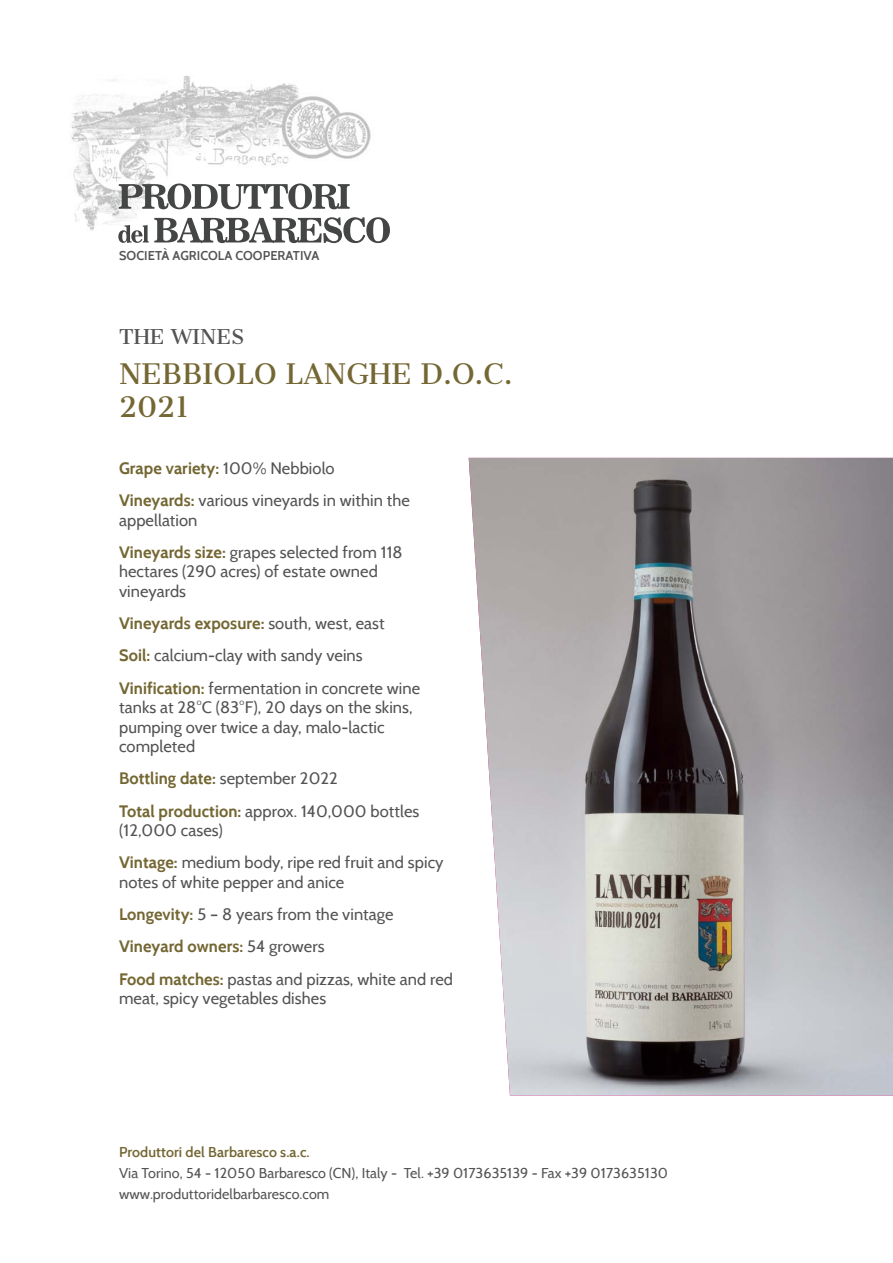
<style>
.page{position:relative;width:893px;height:1263px;background:#fff}
.page>*{position:absolute;margin:0;border:0;box-sizing:border-box;transform-origin:0 0}
.t1{font:27px/32.4px "Cantata One";color:#746733}
.t2{font:19.5px "Cantata One";color:#535353}
.t3{font:16.5px/32.2px "Cabin";letter-spacing:.005em;color:#535353}
.t4{font:14.25px/21px "Cabin";letter-spacing:.005em;color:#535353}
.t5{font:600 14.25px "Cabin";letter-spacing:.005em;color:#746733}
.t6{font:600 12.75px "Cabin";letter-spacing:.005em;color:#535353}
.s1{font-weight:700;color:#746733}
</style>
<div class="page">
<img style="left:71px;top:75px;width:308px;height:169px">
<svg style="left:118px;top:184px;width:272px;height:59px"></svg>
<img style="left:469px;top:458px;width:424px;height:637px">
<p class="t6" style="left:119px;top:248px;width:127px">SOCietà agrico la coo</p>
<p class="t6" style="left:263px;top:248px;width:58px">perativa</p>
<p class="t2" style="left:119px;top:325px;width:127px">THE WINES</p>
<h1 class="t1" style="left:119px;top:358px;width:395px">NEBBIOLO LANGHE D.O.C.<br>2021</h1>
<p class="t3" style="left:119px;top:452px;width:292px"><span class="s1">Grape variety:</span> 100% Nebbiolo<br><span class="s1">Vineyards:</span> various vineyards in within the</p>
<p class="t3" style="left:119px;top:503px;width:285px">appellation<br><span class="s1">Vineyards size:</span> grapes selected from 118</p>
<p class="t3" style="left:119px;top:562px;width:260px;line-height:19.5px">hectares (290 acres) of estate owned vineyards</p>
<p class="t3" style="left:119px;top:607px;width:303px"><span class="s1">Vineyards exposure:</span> south, west, east<br><span class="s1">Soil:</span> calcium-clay with sandy veins<br><span class="s1">Vinification:</span> fermentation in concrete wine</p>
<p class="t3" style="left:119px;top:697px;width:295px;line-height:19.5px">tanks at 28°C (83°F), 20 days on the skins, pumping over twice a day, malo-lactic completed</p>
<p class="t3" style="left:119px;top:762px;width:302px"><span class="s1">Bottling date:</span> september 2022<br><span class="s1">Total production:</span> approx. 140,000 bottles</p>
<p class="t3" style="left:119px;top:814px;width:326px">(12,000 cases)<br><span class="s1">Vintage:</span> medium body, ripe red fruit and spicy</p>
<p class="t3" style="left:119px;top:866px;width:336px">notes of white pepper and anice<br><span class="s1">Longevity:</span> 5 – 8 years from the vintage <span class="s1">Vineyard owners:</span> 54 growers<br><span class="s1">Food matches:</span> pastas and pizzas, white and red</p>
<p class="t3" style="left:119px;top:982px;width:209px">meat, spicy vegetables dishes</p>
<p class="t5" style="left:119px;top:1143px;width:192px">Produttori del Barbaresco s.a.c.</p>
<p class="t4" style="left:119px;top:1162px;width:550px">Via Torino, 54 - 12050 Barbaresco (CN), Italy - Tel. +39 0173635139 - Fax +39 0173635130 www.produttoridelbarbaresco.com</p>
</div>
